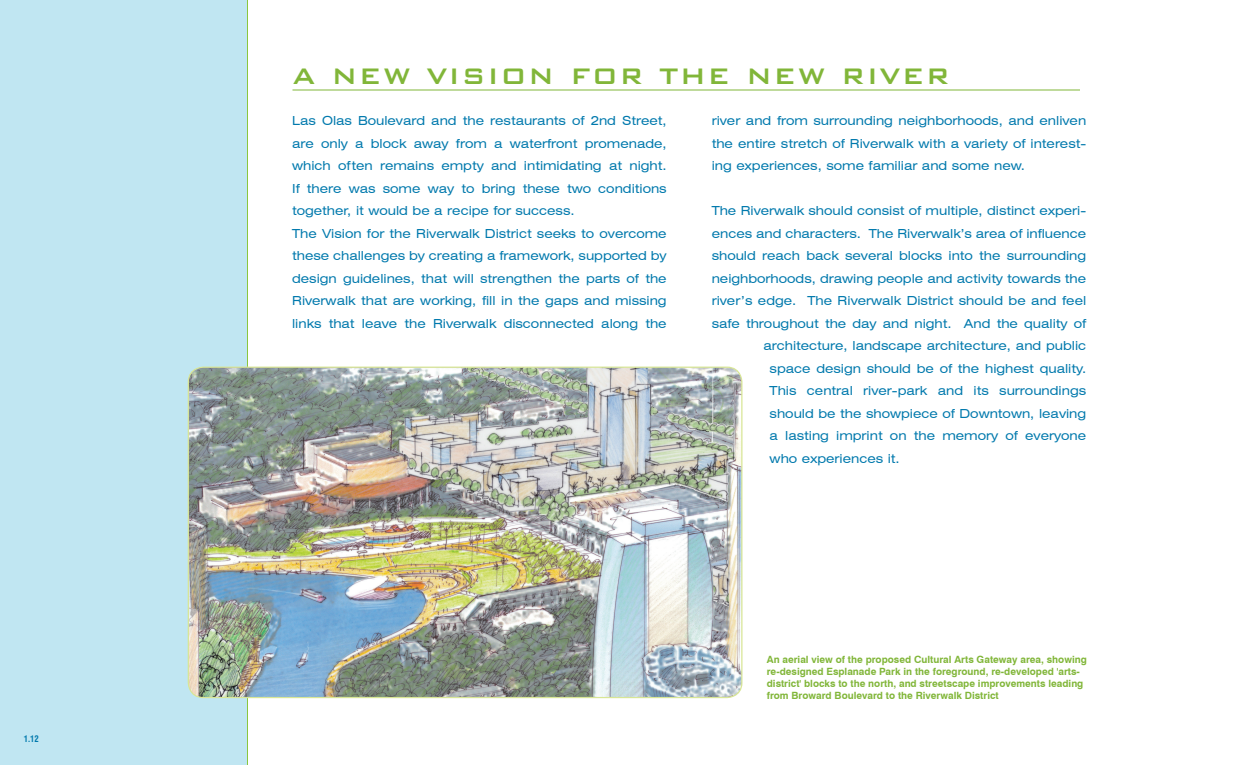
<style>
.page{position:relative;width:1260px;height:765px;background:#fff}
.page>*{position:absolute;margin:0;border:0;box-sizing:border-box;transform-origin:0 0}
.t1{font:500 30px "Bank Gothic BT";letter-spacing:.05em;color:#81b639}
.t2{font:expanded 12.5px/22.5px "Swiss 721 BT";color:#0079ad}
.t3{font:700 10px/12px "Swiss 721 BT";color:#81b639}
.t4{font:700 condensed 8.75px "Swiss 721 BT";color:#0079ad}
</style>
<div class="page">
<div style="left:0;top:0;width:248px;height:765px;background:#c0e6f2"></div>
<hr style="left:292px;top:90px;width:788px;height:1px;background:#81b639">
<hr style="left:247px;top:0;width:1px;height:765px;background:#8bc63e">
<img style="left:188px;top:367px;width:554px;height:331px;border-radius:15px">
<p class="t4" style="left:24px;top:734px;width:17px">1.12</p>
<h1 class="t1" style="left:292px;top:59px;width:659px">A NEW VISION FOR THE NEW RIVER</h1>
<p class="t2" style="left:292px;top:110px;width:376px">Las Olas Boulevard and the restaurants of 2nd Street, are only a block away from a waterfront promenade, which often remains empty and intimidating at night.<br>If there was some way to bring these two conditions together, it would be a recipe for success.<br>The Vision for the Riverwalk District seeks to overcome these challenges by creating a framework, supported by design guidelines, that will strengthen the parts of the Riverwalk that are working, fill in the gaps and missing links that leave the Riverwalk disconnected along the</p>
<p class="t2" style="left:712px;top:110px;width:376px;text-align:justify">river and from surrounding neighborhoods, and enliven the entire stretch of Riverwalk with a variety of interest&shy;ing experiences, some familiar and some new.</p>
<p class="t2" style="left:712px;top:200px;width:376px">The Riverwalk should consist of multiple, distinct experi-</p>
<p class="t2" style="left:712px;top:222px;width:376px">ences and characters. The Riverwalk’s area of influence</p>
<p class="t2" style="left:712px;top:245px;width:376px">should reach back several blocks into the surrounding</p>
<p class="t2" style="left:712px;top:267px;width:376px">neighborhoods, drawing people and activity towards the</p>
<p class="t2" style="left:712px;top:290px;width:376px">river’s edge. The Riverwalk District should be and feel</p>
<p class="t2" style="left:712px;top:312px;width:376px">safe throughout the day and night. And the quality of</p>
<p class="t2" style="left:763px;top:335px;width:324px">architecture, landscape architecture, and public</p>
<p class="t2" style="left:770px;top:357px;width:318px">space design should be of the highest quality.</p>
<p class="t2" style="left:770px;top:380px;width:318px">This central river-park and its surroundings</p>
<p class="t2" style="left:770px;top:402px;width:318px">should be the showpiece of Downtown, leaving</p>
<p class="t2" style="left:770px;top:425px;width:318px">a lasting imprint on the memory of everyone</p>
<p class="t2" style="left:770px;top:447px;width:132px">who experiences it.</p>
<p class="t3" style="left:767px;top:653px;width:322px">An aerial view of the proposed Cultural Arts Gateway area, showing re-designed Esplanade Park in the foreground, re-developed 'arts&shy;district' blocks to the north, and streetscape improvements leading from Broward Boulevard to the Riverwalk District</p>
</div>
